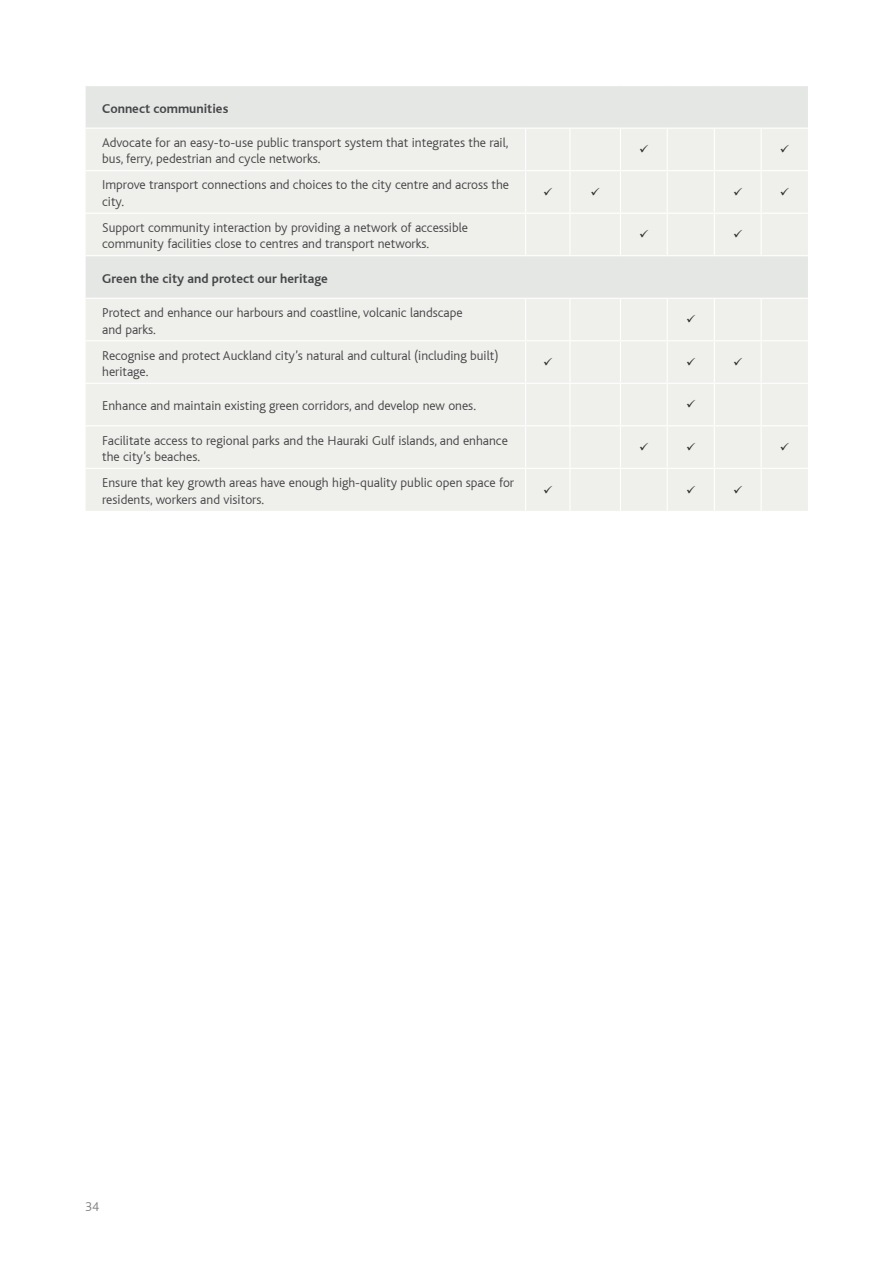
<style>
.page{position:relative;width:893px;height:1263px;background:#fff}
.page>*{position:absolute;margin:0;border:0;box-sizing:border-box;transform-origin:0 0}
.t1{font:300 13.5px/16.5px "Bliss";color:#464648}
.t2{font:700 13.5px "Bliss";color:#464648}
.t3{font:13.5px "Bliss Light Normal";color:#818181}
</style>
<div class="page">
<div style="left:86px;top:86px;width:722px;height:42px;background:#e5e7e5"></div>
<svg style="left:86px;top:129px;width:722px;height:382px;fill:#efefec"></svg>
<div style="left:86px;top:299px;width:722px;height:84px;background:#efefec"></div>
<hr style="left:525px;top:129px;width:1px;height:41px;background:#fff">
<hr style="left:569px;top:129px;width:2px;height:41px;background:#fff">
<hr style="left:620px;top:129px;width:1px;height:41px;background:#fff">
<hr style="left:667px;top:129px;width:1px;height:41px;background:#fff">
<hr style="left:714px;top:129px;width:1px;height:41px;background:#fff">
<hr style="left:761px;top:129px;width:1px;height:41px;background:#fff">
<hr style="left:525px;top:171px;width:1px;height:42px;background:#fff">
<hr style="left:569px;top:171px;width:2px;height:42px;background:#fff">
<hr style="left:620px;top:171px;width:1px;height:42px;background:#fff">
<hr style="left:667px;top:171px;width:1px;height:42px;background:#fff">
<hr style="left:714px;top:171px;width:1px;height:42px;background:#fff">
<hr style="left:761px;top:171px;width:1px;height:42px;background:#fff">
<hr style="left:525px;top:214px;width:1px;height:41px;background:#fff">
<hr style="left:569px;top:214px;width:2px;height:41px;background:#fff">
<hr style="left:620px;top:214px;width:1px;height:41px;background:#fff">
<hr style="left:667px;top:214px;width:1px;height:41px;background:#fff">
<hr style="left:714px;top:214px;width:1px;height:41px;background:#fff">
<hr style="left:761px;top:214px;width:1px;height:41px;background:#fff">
<hr style="left:525px;top:299px;width:1px;height:41px;background:#fff">
<hr style="left:569px;top:299px;width:2px;height:41px;background:#fff">
<hr style="left:620px;top:299px;width:1px;height:41px;background:#fff">
<hr style="left:667px;top:299px;width:1px;height:41px;background:#fff">
<hr style="left:714px;top:299px;width:1px;height:41px;background:#fff">
<hr style="left:761px;top:299px;width:1px;height:41px;background:#fff">
<hr style="left:525px;top:341px;width:1px;height:42px;background:#fff">
<hr style="left:569px;top:341px;width:2px;height:42px;background:#fff">
<hr style="left:620px;top:341px;width:1px;height:42px;background:#fff">
<hr style="left:667px;top:341px;width:1px;height:42px;background:#fff">
<hr style="left:714px;top:341px;width:1px;height:42px;background:#fff">
<hr style="left:761px;top:341px;width:1px;height:42px;background:#fff">
<hr style="left:525px;top:384px;width:1px;height:41px;background:#fff">
<hr style="left:569px;top:384px;width:2px;height:41px;background:#fff">
<hr style="left:620px;top:384px;width:1px;height:41px;background:#fff">
<hr style="left:667px;top:384px;width:1px;height:41px;background:#fff">
<hr style="left:714px;top:384px;width:1px;height:41px;background:#fff">
<hr style="left:761px;top:384px;width:1px;height:41px;background:#fff">
<hr style="left:525px;top:426px;width:1px;height:42px;background:#fff">
<hr style="left:569px;top:426px;width:2px;height:42px;background:#fff">
<hr style="left:620px;top:426px;width:1px;height:42px;background:#fff">
<hr style="left:667px;top:426px;width:1px;height:42px;background:#fff">
<hr style="left:714px;top:426px;width:1px;height:42px;background:#fff">
<hr style="left:761px;top:426px;width:1px;height:42px;background:#fff">
<hr style="left:86px;top:170px;width:440px;height:1px;background:#fff">
<hr style="left:526px;top:170px;width:44px;height:1px;background:#fff">
<hr style="left:570px;top:170px;width:50px;height:1px;background:#fff">
<hr style="left:620px;top:170px;width:47px;height:1px;background:#fff">
<hr style="left:667px;top:170px;width:47px;height:1px;background:#fff">
<hr style="left:714px;top:170px;width:47px;height:1px;background:#fff">
<hr style="left:761px;top:170px;width:47px;height:1px;background:#fff">
<hr style="left:86px;top:213px;width:440px;height:1px;background:#fff">
<hr style="left:526px;top:213px;width:44px;height:1px;background:#fff">
<hr style="left:570px;top:213px;width:50px;height:1px;background:#fff">
<hr style="left:620px;top:213px;width:47px;height:1px;background:#fff">
<hr style="left:667px;top:213px;width:47px;height:1px;background:#fff">
<hr style="left:714px;top:213px;width:47px;height:1px;background:#fff">
<hr style="left:761px;top:213px;width:47px;height:1px;background:#fff">
<hr style="left:86px;top:255px;width:440px;height:1px;background:#fff">
<hr style="left:526px;top:255px;width:44px;height:1px;background:#fff">
<hr style="left:570px;top:255px;width:50px;height:1px;background:#fff">
<hr style="left:620px;top:255px;width:47px;height:1px;background:#fff">
<hr style="left:667px;top:255px;width:47px;height:1px;background:#fff">
<hr style="left:714px;top:255px;width:47px;height:1px;background:#fff">
<hr style="left:761px;top:255px;width:47px;height:1px;background:#fff">
<hr style="left:86px;top:298px;width:440px;height:1px;background:#fff">
<hr style="left:526px;top:298px;width:44px;height:1px;background:#fff">
<hr style="left:570px;top:298px;width:50px;height:1px;background:#fff">
<hr style="left:620px;top:298px;width:47px;height:1px;background:#fff">
<hr style="left:667px;top:298px;width:47px;height:1px;background:#fff">
<hr style="left:714px;top:298px;width:47px;height:1px;background:#fff">
<hr style="left:761px;top:298px;width:47px;height:1px;background:#fff">
<hr style="left:86px;top:340px;width:440px;height:1px;background:#fff">
<hr style="left:526px;top:340px;width:44px;height:1px;background:#fff">
<hr style="left:570px;top:340px;width:50px;height:1px;background:#fff">
<hr style="left:620px;top:340px;width:47px;height:1px;background:#fff">
<hr style="left:667px;top:340px;width:47px;height:1px;background:#fff">
<hr style="left:714px;top:340px;width:47px;height:1px;background:#fff">
<hr style="left:761px;top:340px;width:47px;height:1px;background:#fff">
<hr style="left:86px;top:383px;width:440px;height:1px;background:#fff">
<hr style="left:526px;top:383px;width:44px;height:1px;background:#fff">
<hr style="left:570px;top:383px;width:50px;height:1px;background:#fff">
<hr style="left:620px;top:383px;width:47px;height:1px;background:#fff">
<hr style="left:667px;top:383px;width:47px;height:1px;background:#fff">
<hr style="left:714px;top:383px;width:47px;height:1px;background:#fff">
<hr style="left:761px;top:383px;width:47px;height:1px;background:#fff">
<hr style="left:86px;top:425px;width:440px;height:1px;background:#fff">
<hr style="left:526px;top:425px;width:44px;height:1px;background:#fff">
<hr style="left:570px;top:425px;width:50px;height:1px;background:#fff">
<hr style="left:620px;top:425px;width:47px;height:1px;background:#fff">
<hr style="left:667px;top:425px;width:47px;height:1px;background:#fff">
<hr style="left:714px;top:425px;width:47px;height:1px;background:#fff">
<hr style="left:761px;top:425px;width:47px;height:1px;background:#fff">
<hr style="left:86px;top:468px;width:440px;height:1px;background:#fff">
<hr style="left:526px;top:468px;width:44px;height:1px;background:#fff">
<hr style="left:570px;top:468px;width:50px;height:1px;background:#fff">
<hr style="left:620px;top:468px;width:47px;height:1px;background:#fff">
<hr style="left:667px;top:468px;width:47px;height:1px;background:#fff">
<hr style="left:714px;top:468px;width:47px;height:1px;background:#fff">
<hr style="left:761px;top:468px;width:47px;height:1px;background:#fff">
<hr style="left:525px;top:469px;width:1px;height:42px;background:#fff">
<hr style="left:569px;top:469px;width:2px;height:42px;background:#fff">
<hr style="left:620px;top:469px;width:1px;height:42px;background:#fff">
<hr style="left:667px;top:469px;width:1px;height:42px;background:#fff">
<hr style="left:714px;top:469px;width:1px;height:42px;background:#fff">
<hr style="left:761px;top:469px;width:1px;height:42px;background:#fff">
<svg style="left:640px;top:145px;width:8px;height:8px"></svg>
<svg style="left:781px;top:145px;width:8px;height:8px"></svg>
<svg style="left:544px;top:187px;width:8px;height:8px"></svg>
<svg style="left:591px;top:187px;width:8px;height:8px"></svg>
<svg style="left:734px;top:187px;width:8px;height:8px"></svg>
<svg style="left:781px;top:187px;width:8px;height:8px"></svg>
<svg style="left:640px;top:230px;width:8px;height:8px"></svg>
<svg style="left:734px;top:230px;width:8px;height:8px"></svg>
<svg style="left:687px;top:315px;width:8px;height:8px"></svg>
<svg style="left:544px;top:357px;width:8px;height:8px"></svg>
<svg style="left:687px;top:357px;width:8px;height:8px"></svg>
<svg style="left:734px;top:357px;width:8px;height:8px"></svg>
<svg style="left:687px;top:400px;width:8px;height:8px"></svg>
<svg style="left:640px;top:442px;width:8px;height:8px"></svg>
<svg style="left:687px;top:442px;width:8px;height:8px"></svg>
<svg style="left:781px;top:442px;width:8px;height:8px"></svg>
<svg style="left:544px;top:485px;width:8px;height:8px"></svg>
<svg style="left:687px;top:485px;width:8px;height:8px"></svg>
<svg style="left:734px;top:485px;width:8px;height:8px"></svg>
<p class="t2" style="left:102px;top:101px;width:128px">Connect communities</p>
<p class="t1" style="left:102px;top:134px;width:408px">Advocate for an easy-to-use public transport system that integrates the rail, bus, ferry, pedestrian and cycle networks.</p>
<p class="t1" style="left:102px;top:177px;width:408px">Improve transport connections and choices to the city centre and across the city.</p>
<p class="t1" style="left:102px;top:220px;width:367px">Support community interaction by providing a network of accessible community facilities close to centres and transport networks.</p>
<p class="t2" style="left:102px;top:271px;width:227px">Green the city and protect our heritage</p>
<p class="t1" style="left:102px;top:305px;width:362px">Protect and enhance our harbours and coastline, volcanic landscape and parks.</p>
<p class="t1" style="left:102px;top:347px;width:398px">Recognise and protect Auckland city’s natural and cultural (including built) heritage.</p>
<p class="t1" style="left:102px;top:398px;width:375px">Enhance and maintain existing green corridors, and develop new ones.</p>
<p class="t1" style="left:102px;top:432px;width:407px">Facilitate access to regional parks and the Hauraki Gulf islands, and enhance the city’s beaches.</p>
<p class="t1" style="left:102px;top:475px;width:413px">Ensure that key growth areas have enough high-quality public open space for residents, workers and visitors.</p>
<p class="t3" style="left:85px;top:1199px;width:15px">34</p>
</div>
